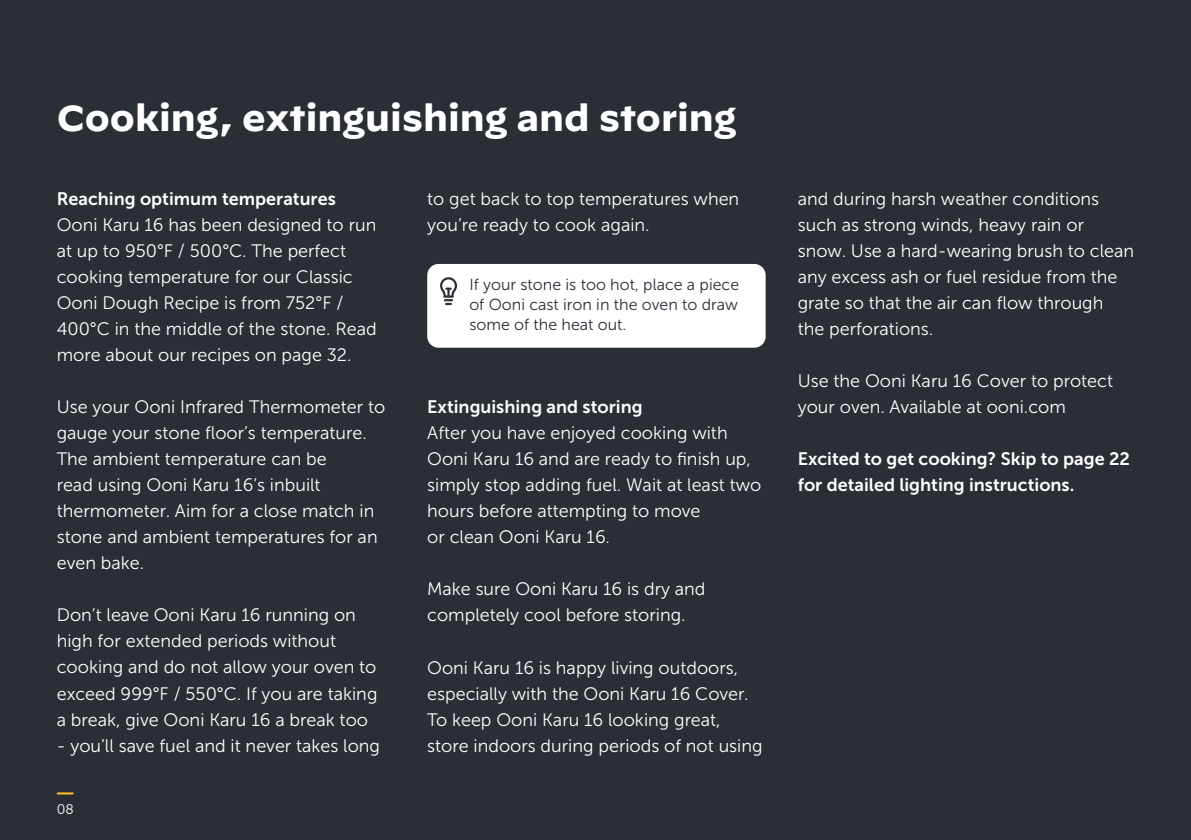
<style>
.page{position:relative;width:1191px;height:840px;background:#fff}
.page>*{position:absolute;margin:0;border:0;box-sizing:border-box;transform-origin:0 0}
.t1{font:700 36px "Decimal";color:#fff}
.t2{font:18px/26px "Museo Sans 300";color:#fff}
.t3{font:18px/26px "Museo Sans 700";color:#fff}
.t4{font:16px/20px "Museo Sans 300";color:#2a2e35;text-align:justify}
.t5{font:14px "Museo Sans Rounded 300";color:#fff}
</style>
<div class="page">
<div style="left:0;top:0;width:1191px;height:839px;background:#2a2e35"></div>
<div style="left:427px;top:264px;width:338px;height:83px;background:#fff;border-radius:11px"></div>
<svg style="left:440px;top:277px;width:17px;height:28px"></svg>
<svg style="left:58px;top:792px;width:15px;height:2px"></svg>
<h1 class="t1" style="left:57px;top:97px;width:681px">Cooking, extinguishing and storing</h1>
<p class="t3" style="left:57px;top:186px;width:281px">Reaching optimum temperatures</p>
<p class="t2" style="left:57px;top:212px;width:321px">Ooni Karu 16 has been designed to run at up to 950°F / 500°C. The perfect cooking temperature for our Classic Ooni Dough Recipe is from 752°F / 400°C in the middle of the stone. Read more about our recipes on page 32.</p>
<p class="t2" style="left:57px;top:394px;width:330px">Use your Ooni Infrared Thermometer to gauge your stone floor’s temperature.<br>The ambient temperature can be<br>read using Ooni Karu 16’s inbuilt thermometer. Aim for a close match in stone and ambient temperatures for an even bake.</p>
<p class="t2" style="left:57px;top:602px;width:322px">Don’t leave Ooni Karu 16 running on high for extended periods without cooking and do not allow your oven to exceed 999°F / 550°C. If you are taking a break, give Ooni Karu 16 a break too</p>
<p class="t2" style="left:57px;top:732px;width:325px">- you’ll save fuel and it never takes long</p>
<p class="t5" style="left:57px;top:801px;width:18px">08</p>
<p class="t2" style="left:427px;top:186px;width:313px">to get back to top temperatures when you’re ready to cook again.</p>
<p class="t4" style="left:469px;top:274px;width:271px">If your stone is too hot, place a piece of Ooni cast iron in the oven to draw some of the heat out.</p>
<p class="t3" style="left:427px;top:394px;width:217px">Extinguishing and storing</p>
<p class="t2" style="left:427px;top:420px;width:336px">After you have enjoyed cooking with Ooni Karu 16 and are ready to finish up, simply stop adding fuel. Wait at least two hours before attempting to move<br>or clean Ooni Karu 16.</p>
<p class="t2" style="left:427px;top:576px;width:280px">Make sure Ooni Karu 16 is dry and completely cool before storing.</p>
<p class="t2" style="left:427px;top:654px;width:337px">Ooni Karu 16 is happy living outdoors, especially with the Ooni Karu 16 Cover.<br>To keep Ooni Karu 16 looking great, store indoors during periods of not using</p>
<p class="t2" style="left:797px;top:186px;width:338px">and during harsh weather conditions such as strong winds, heavy rain or snow. Use a hard-wearing brush to clean any excess ash or fuel residue from the grate so that the air can flow through the perforations.</p>
<p class="t2" style="left:797px;top:368px;width:317px">Use the Ooni Karu 16 Cover to protect your oven. Available at ooni.com</p>
<p class="t3" style="left:797px;top:446px;width:334px">Excited to get cooking? Skip to page 22 for detailed lighting instructions.</p>
</div>
